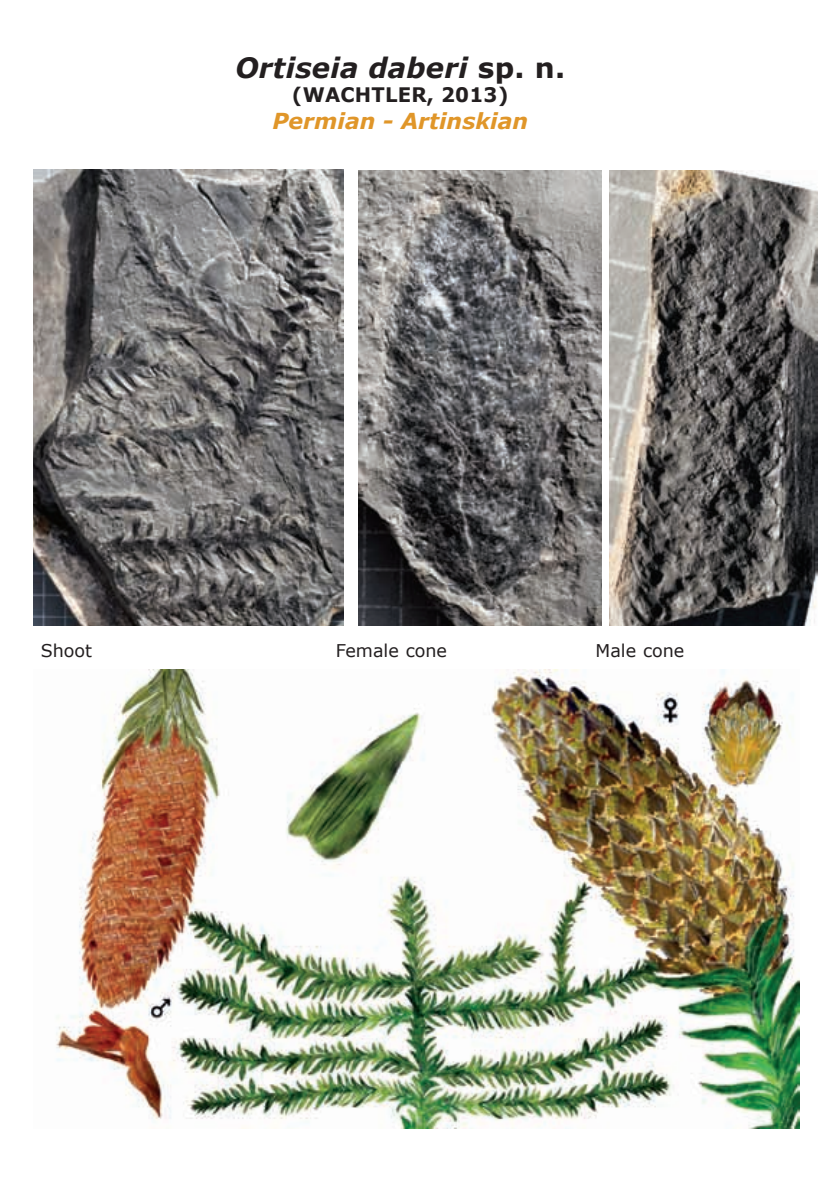
<style>
.page{position:relative;width:840px;height:1191px;background:#fff}
.page>*{position:absolute;margin:0;border:0;box-sizing:border-box;transform-origin:0 0}
.t1{font:italic 700 28px "Verdana";letter-spacing:.01em;color:#231f20}
.t2{font:italic 700 22px "Verdana";color:#e09629}
.t3{font:700 20px "Verdana";letter-spacing:.01em;color:#231f20}
.t4{font:17.6px "Verdana";color:#231f20}
.s1{font-style:normal}
</style>
<div class="page">
<img style="left:56px;top:669px;width:743px;height:459px">
<img style="left:358px;top:170px;width:243px;height:455px">
<img style="left:609px;top:170px;width:207px;height:455px">
<img style="left:34px;top:169px;width:309px;height:456px">
<h1 class="t1" style="left:235px;top:48px;width:331px">Ortiseia daberi <span class="s1">sp. n.</span></h1>
<p class="t3" style="left:292px;top:81px;width:218px">(WACHTLER, 2013)</p>
<p class="t2" style="left:272px;top:105px;width:257px">Permian - Artinskian</p>
<p class="t4" style="left:41px;top:638px;width:53px">Shoot</p>
<p class="t4" style="left:335px;top:638px;width:113px">Female cone</p>
<p class="t4" style="left:595px;top:638px;width:90px">Male cone</p>
</div>
